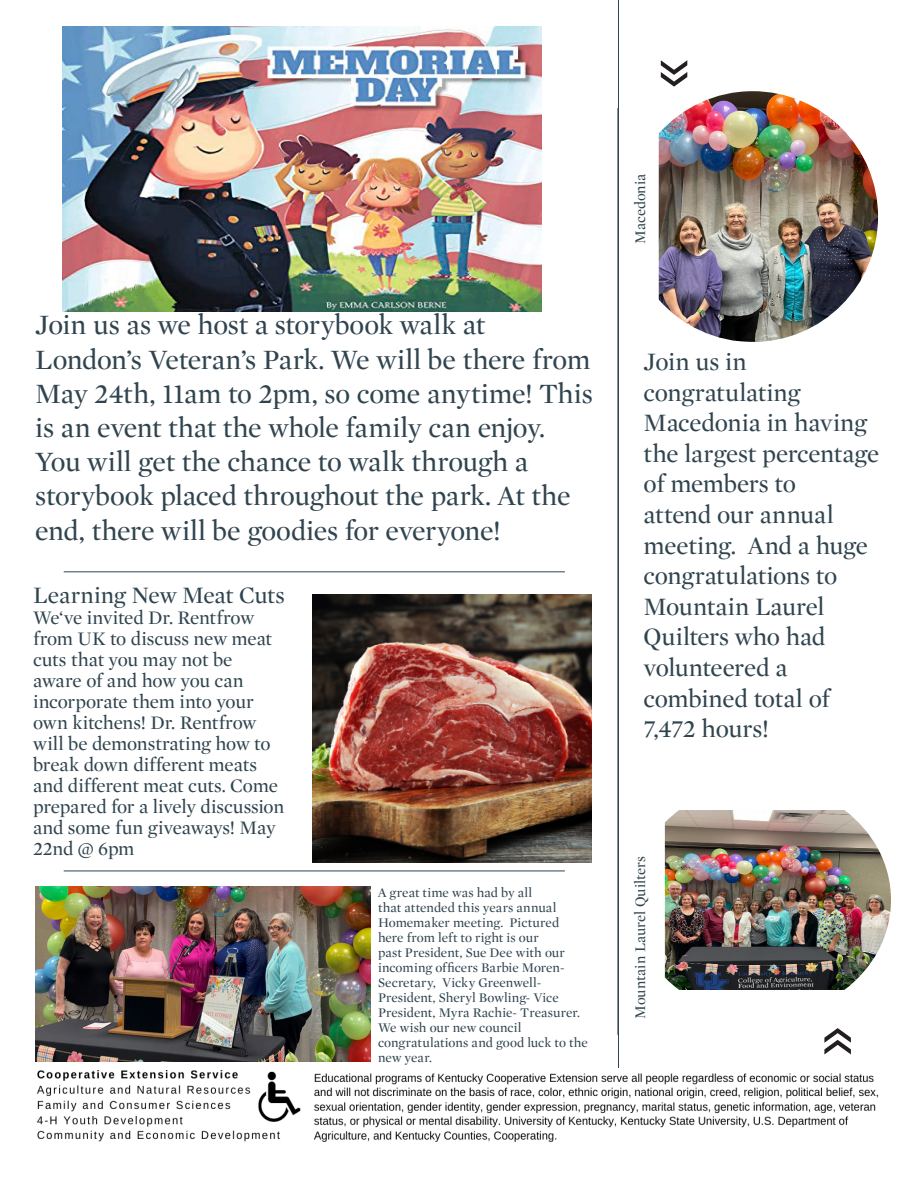
<style>
.page{position:relative;width:918px;height:1188px;background:#fff}
.page>*{position:absolute;margin:0;border:0;box-sizing:border-box;transform-origin:0 0}
.Double_Quotation_Mar{font:72px "Myriad Pro";color:#231f20}
.Description{font:28.5px/34.2px "Mercury Display";letter-spacing:-.01em;color:#30444f}
.Description-2{font:25.5px/30.6px "Mercury Display";letter-spacing:-.01em;color:#30444f}
.Description-3{font:24px "Mercury Display";letter-spacing:-.005em;color:#30444f}
.Description-4{font:19.5px/21px "Mercury Display";letter-spacing:-.01em;color:#30444f}
.Description-5{font:15px "Mercury Display";color:#30444f}
.Description-6{font:13.5px/15px "Mercury Display";color:#30444f}
</style>
<div class="page">
<img style="left:63px;top:27px;width:479px;height:285px">
<img style="left:312px;top:594px;width:279px;height:268px">
<img style="left:35px;top:887px;width:335px;height:175px">
<img style="left:665px;top:810px;width:226px;height:180px">
<hr style="left:618px;top:0;width:1px;height:1114px;background:#30444f">
<img style="left:36px;top:1069px;width:843px;height:73px">
<hr style="left:64px;top:571px;width:501px;height:1px;background:#30444f">
<hr style="left:64px;top:871px;width:501px;height:1px;background:#30444f">
<img style="left:659px;top:91px;width:219px;height:251px">
<p class="Description" style="left:35px;top:308px;width:559px">Join us as we host a storybook walk at London’s Veteran’s Park. We will be there from May 24th, 11am to 2pm, so come anytime! This is an event that the whole family can enjoy.<br>You will get the chance to walk through a storybook placed throughout the park. At the end, there will be goodies for everyone!</p>
<p class="Description-3" style="left:33px;top:581px;width:253px">Learning New Meat Cuts</p>
<p class="Description-4" style="left:33px;top:607px;width:253px">We‘ve invited Dr. Rentfrow from UK to discuss new meat cuts that you may not be aware of and how you can incorporate them into your own kitchens! Dr. Rentfrow will be demonstrating how to break down different meats and different meat cuts. Come prepared for a lively discussion and some fun giveaways! May<br>22nd @ 6pm</p>
<p class="Description-6" style="left:378px;top:886px;width:212px">A great time was had by all<br>that attended this years annual<br>Homemaker meeting. Pictured here from left to right is our<br>past President, Sue Dee with our incoming officers Barbie Moren-<br>Secretary, Vicky Greenwell-<br>President, Sheryl Bowling- Vice<br>President, Myra Rachie- Treasurer.<br>We wish our new council congratulations and good luck to the new year.</p>
<p class="Double_Quotation_Mar" style="left:724px;top:59px;width:32px;rotate:90deg">«</p>
<p class="Description-5" style="left:632px;top:244px;width:72px;rotate:-90deg">Macedonia</p>
<p class="Description-2" style="left:644px;top:347px;width:237px">Join us in congratulating<br>Macedonia in having the largest percentage of members to<br>attend our annual meeting. And a huge congratulations to<br>Mountain Laurel<br>Quilters who had volunteered a combined total of<br>7,472 hours!</p>
<p class="Description-5" style="left:632px;top:1019px;width:164px;rotate:-90deg">Mountain Laurel Quilters</p>
<p class="Double_Quotation_Mar" style="left:787px;top:1056px;width:32px;rotate:-90deg">«</p>
</div>
